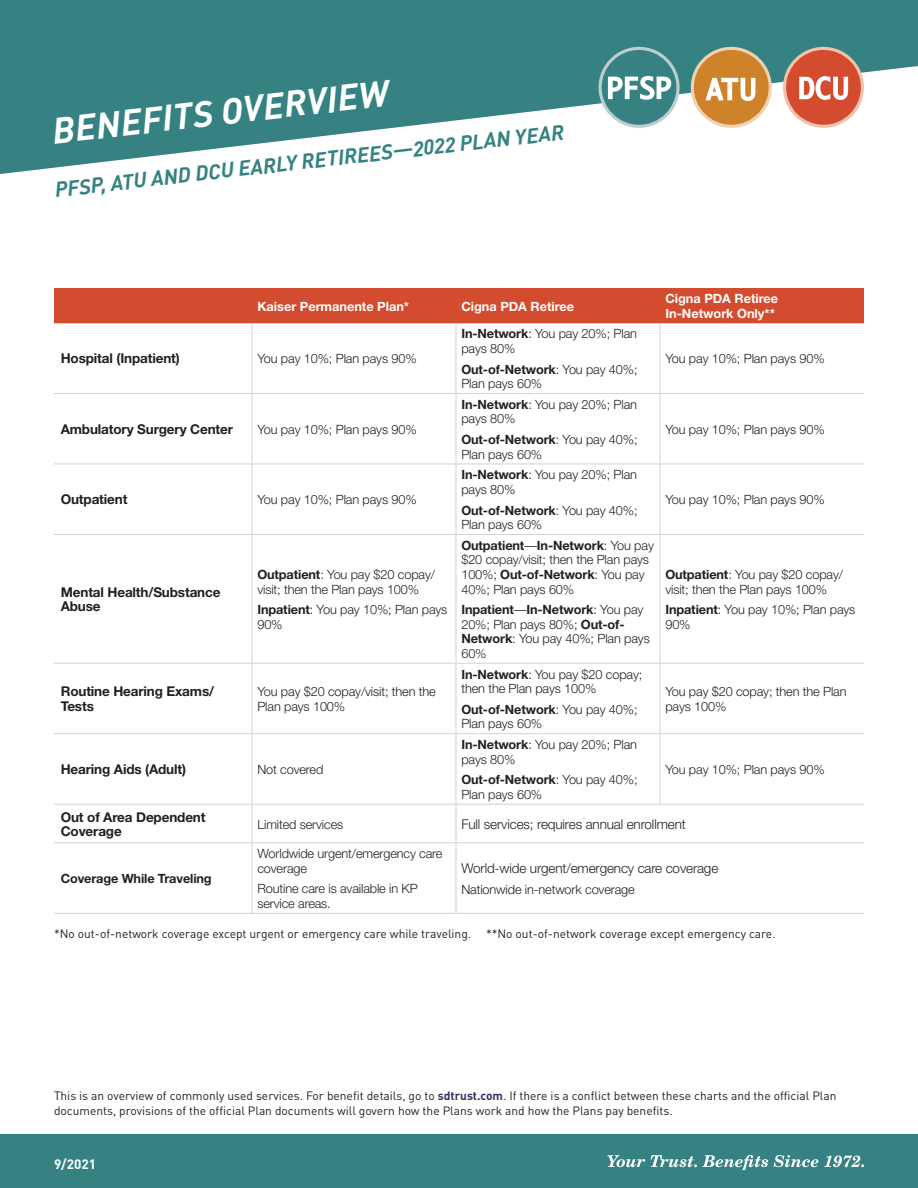
<style>
.page{position:relative;width:918px;height:1188px;background:#fff}
.page>*{position:absolute;margin:0;border:0;box-sizing:border-box;transform-origin:0 0}
.Main_Page_Head{font:italic 700 36px "DINOT";color:#fff}
.t1{font:italic 700 21px "DINOT";color:#368283}
.Table_Text_Bold{font:700 13.5px/14.5px "Helvetica Neue";letter-spacing:-.01em;color:#231f20}
.Table_Text{font:300 13.5px "Helvetica Neue";letter-spacing:-.01em;color:#231f20}
.t2{font:700 13.5px "DINOT";color:#fff}
.Table_Text-2{font:300 12.75px/14.5px "Helvetica Neue";letter-spacing:-.01em;color:#231f20}
.Table_Text_Bold_Reve{font:700 12.75px/14.5px "Helvetica Neue";color:#fff}
.Table_Text_Bold-2{font:700 12.75px "Helvetica Neue";letter-spacing:-.01em;color:#231f20}
.text_8_10_note{font:12px/15px "DINOT";color:#231f20}
.s1{font-weight:700}
.s2{font-weight:700;color:#343464}
</style>
<div class="page">
<svg style="left:0;top:0;width:918px;height:174px;fill:#368283"></svg>
<div style="left:0;top:1134px;width:918px;height:54px;background:#368283"></div>
<svg style="left:607px;top:1155px;width:257px;height:15px"></svg>
<svg style="left:783px;top:47px;width:81px;height:81px"></svg>
<div style="left:786px;top:50px;width:75px;height:75px;background:#d34c2f;border-radius:50%"></div>
<svg style="left:799px;top:76px;width:49px;height:24px"></svg>
<svg style="left:599px;top:47px;width:81px;height:81px"></svg>
<div style="left:602px;top:50px;width:74px;height:75px;background:#368283;border-radius:50%"></div>
<svg style="left:608px;top:76px;width:63px;height:24px"></svg>
<svg style="left:691px;top:47px;width:81px;height:81px"></svg>
<div style="left:694px;top:50px;width:75px;height:75px;background:#ce832b;border-radius:50%"></div>
<svg style="left:705px;top:78px;width:50px;height:23px"></svg>
<div style="left:54px;top:288px;width:810px;height:35px;background:#d34c2f"></div>
<hr style="left:54px;top:464px;width:198px;height:1px;background:#d1d2d4">
<hr style="left:252px;top:464px;width:204px;height:1px;background:#d1d2d4">
<hr style="left:456px;top:464px;width:204px;height:1px;background:#d1d2d4">
<hr style="left:660px;top:464px;width:204px;height:1px;background:#d1d2d4">
<hr style="left:54px;top:534px;width:198px;height:1px;background:#d1d2d4">
<hr style="left:252px;top:534px;width:204px;height:1px;background:#d1d2d4">
<hr style="left:456px;top:534px;width:204px;height:1px;background:#d1d2d4">
<hr style="left:660px;top:534px;width:204px;height:1px;background:#d1d2d4">
<hr style="left:54px;top:663px;width:198px;height:1px;background:#d1d2d4">
<hr style="left:252px;top:663px;width:204px;height:1px;background:#d1d2d4">
<hr style="left:456px;top:663px;width:204px;height:1px;background:#d1d2d4">
<hr style="left:660px;top:663px;width:204px;height:1px;background:#d1d2d4">
<hr style="left:54px;top:733px;width:198px;height:1px;background:#d1d2d4">
<hr style="left:252px;top:733px;width:204px;height:1px;background:#d1d2d4">
<hr style="left:456px;top:733px;width:204px;height:1px;background:#d1d2d4">
<hr style="left:660px;top:733px;width:204px;height:1px;background:#d1d2d4">
<hr style="left:54px;top:804px;width:198px;height:1px;background:#d1d2d4">
<hr style="left:54px;top:842px;width:198px;height:1px;background:#d1d2d4">
<hr style="left:252px;top:842px;width:204px;height:1px;background:#d1d2d4">
<hr style="left:456px;top:842px;width:204px;height:1px;background:#d1d2d4">
<hr style="left:660px;top:842px;width:204px;height:1px;background:#d1d2d4">
<hr style="left:252px;top:913px;width:204px;height:1px;background:#d1d2d4">
<hr style="left:456px;top:323px;width:1px;height:70px;background:#d1d2d4">
<hr style="left:456px;top:394px;width:1px;height:70px;background:#d1d2d4">
<hr style="left:456px;top:464px;width:1px;height:70px;background:#d1d2d4">
<hr style="left:456px;top:535px;width:1px;height:128px;background:#d1d2d4">
<hr style="left:456px;top:664px;width:1px;height:69px;background:#d1d2d4">
<hr style="left:456px;top:734px;width:1px;height:70px;background:#d1d2d4">
<hr style="left:456px;top:805px;width:1px;height:37px;background:#d1d2d4">
<hr style="left:456px;top:843px;width:1px;height:70px;background:#d1d2d4">
<hr style="left:456px;top:913px;width:204px;height:1px;background:#d1d2d4">
<hr style="left:660px;top:913px;width:204px;height:1px;background:#d1d2d4">
<hr style="left:252px;top:805px;width:1px;height:37px;background:#d1d2d4">
<hr style="left:252px;top:843px;width:1px;height:70px;background:#d1d2d4">
<hr style="left:54px;top:913px;width:198px;height:1px;background:#d1d2d4">
<hr style="left:252px;top:323px;width:1px;height:70px;background:#d1d2d4">
<hr style="left:252px;top:394px;width:1px;height:70px;background:#d1d2d4">
<hr style="left:252px;top:464px;width:1px;height:70px;background:#d1d2d4">
<hr style="left:252px;top:535px;width:1px;height:128px;background:#d1d2d4">
<hr style="left:252px;top:664px;width:1px;height:69px;background:#d1d2d4">
<hr style="left:252px;top:734px;width:1px;height:70px;background:#d1d2d4">
<hr style="left:252px;top:804px;width:204px;height:1px;background:#d1d2d4">
<hr style="left:456px;top:804px;width:204px;height:1px;background:#d1d2d4">
<hr style="left:660px;top:323px;width:1px;height:70px;background:#d1d2d4">
<hr style="left:660px;top:394px;width:1px;height:70px;background:#d1d2d4">
<hr style="left:660px;top:464px;width:1px;height:70px;background:#d1d2d4">
<hr style="left:660px;top:535px;width:1px;height:128px;background:#d1d2d4">
<hr style="left:660px;top:664px;width:1px;height:69px;background:#d1d2d4">
<hr style="left:660px;top:734px;width:1px;height:70px;background:#d1d2d4">
<hr style="left:660px;top:804px;width:204px;height:1px;background:#d1d2d4">
<hr style="left:54px;top:393px;width:198px;height:1px;background:#d1d2d4">
<hr style="left:252px;top:393px;width:204px;height:1px;background:#d1d2d4">
<hr style="left:456px;top:393px;width:204px;height:1px;background:#d1d2d4">
<hr style="left:660px;top:393px;width:204px;height:1px;background:#d1d2d4">
<p class="Main_Page_Head" style="left:50px;top:109px;width:340px;rotate:-7deg">BENEFITS OVERVIEW</p>
<h2 class="t1" style="left:53px;top:174px;width:514px;rotate:-6deg">PFSP, ATU AND DCU EARLY RETIREES—2022 PLAN YEAR</h2>
<p class="Table_Text_Bold_Reve" style="left:257px;top:299px;width:153px">Kaiser Permanente Plan*</p>
<p class="Table_Text_Bold_Reve" style="left:461px;top:299px;width:114px">Cigna PDA Retiree</p>
<p class="Table_Text_Bold_Reve" style="left:665px;top:291px;width:114px">Cigna PDA Retiree<br>In-Network Only**</p>
<p class="Table_Text_Bold" style="left:61px;top:351px;width:121px">Hospital (Inpatient)</p>
<p class="Table_Text-2" style="left:257px;top:351px;width:161px">You pay 10%; Plan pays 90%</p>
<p class="Table_Text-2" style="left:461px;top:326px;width:177px"><span class="s1">In-Network</span>: You pay 20%; Plan pays 80%</p>
<p class="Table_Text-2" style="left:461px;top:361px;width:178px"><span class="s1">Out-of-Network</span>: You pay 40%;<br>Plan pays 60%</p>
<p class="Table_Text-2" style="left:665px;top:351px;width:161px">You pay 10%; Plan pays 90%</p>
<p class="Table_Text_Bold" style="left:61px;top:422px;width:174px">Ambulatory Surgery Center</p>
<p class="Table_Text-2" style="left:257px;top:422px;width:161px">You pay 10%; Plan pays 90%</p>
<p class="Table_Text-2" style="left:461px;top:397px;width:177px"><span class="s1">In-Network</span>: You pay 20%; Plan pays 80%</p>
<p class="Table_Text-2" style="left:461px;top:432px;width:178px"><span class="s1">Out-of-Network</span>: You pay 40%;<br>Plan pays 60%</p>
<p class="Table_Text-2" style="left:665px;top:422px;width:161px">You pay 10%; Plan pays 90%</p>
<p class="Table_Text_Bold" style="left:61px;top:492px;width:68px">Outpatient</p>
<p class="Table_Text-2" style="left:257px;top:492px;width:161px">You pay 10%; Plan pays 90%</p>
<p class="Table_Text-2" style="left:461px;top:467px;width:177px"><span class="s1">In-Network</span>: You pay 20%; Plan pays 80%</p>
<p class="Table_Text-2" style="left:461px;top:502px;width:178px"><span class="s1">Out-of-Network</span>: You pay 40%;<br>Plan pays 60%</p>
<p class="Table_Text-2" style="left:665px;top:492px;width:161px">You pay 10%; Plan pays 90%</p>
<p class="Table_Text_Bold" style="left:61px;top:584px;width:161px">Mental Health/Substance<br>Abuse</p>
<p class="Table_Text-2" style="left:257px;top:567px;width:179px"><span class="s1">Outpatient</span>: You pay $20 copay/ visit; then the Plan pays 100%</p>
<p class="Table_Text-2" style="left:257px;top:602px;width:192px"><span class="s1">Inpatient</span>: You pay 10%; Plan pays<br>90%</p>
<p class="Table_Text-2" style="left:461px;top:538px;width:194px"><span class="s1">Outpatient</span>—<span class="s1">In-Network</span>: You pay $20 copay/visit; then the Plan pays<br>100%; <span class="s1">Out-of-Network</span>: You pay<br>40%; Plan pays 60%</p>
<p class="Table_Text-2" style="left:461px;top:602px;width:190px"><span class="s1">Inpatient</span>—<span class="s1">In-Network</span>: You pay<br>20%; Plan pays 80%; <span class="s1">Out-of-<br>Network</span>: You pay 40%; Plan pays<br>60%</p>
<p class="Table_Text-2" style="left:665px;top:567px;width:179px"><span class="s1">Outpatient</span>: You pay $20 copay/ visit; then the Plan pays 100%</p>
<p class="Table_Text-2" style="left:665px;top:602px;width:192px"><span class="s1">Inpatient</span>: You pay 10%; Plan pays<br>90%</p>
<p class="Table_Text_Bold" style="left:61px;top:684px;width:155px">Routine Hearing Exams/<br>Tests</p>
<p class="Table_Text-2" style="left:257px;top:684px;width:180px">You pay $20 copay/visit; then the<br>Plan pays 100%</p>
<p class="Table_Text-2" style="left:461px;top:667px;width:182px"><span class="s1">In-Network</span>: You pay $20 copay; then the Plan pays 100%</p>
<p class="Table_Text-2" style="left:461px;top:702px;width:178px"><span class="s1">Out-of-Network</span>: You pay 40%;<br>Plan pays 60%</p>
<p class="Table_Text-2" style="left:665px;top:684px;width:183px">You pay $20 copay; then the Plan pays 100%</p>
<p class="Table_Text_Bold" style="left:61px;top:762px;width:127px">Hearing Aids (Adult)</p>
<p class="Table_Text-2" style="left:257px;top:762px;width:68px">Not covered</p>
<p class="Table_Text-2" style="left:461px;top:737px;width:177px"><span class="s1">In-Network</span>: You pay 20%; Plan pays 80%</p>
<p class="Table_Text-2" style="left:461px;top:772px;width:178px"><span class="s1">Out-of-Network</span>: You pay 40%;<br>Plan pays 60%</p>
<p class="Table_Text-2" style="left:665px;top:762px;width:161px">You pay 10%; Plan pays 90%</p>
<p class="Table_Text_Bold" style="left:61px;top:809px;width:146px">Out of Area Dependent<br>Coverage</p>
<p class="Table_Text-2" style="left:257px;top:816px;width:87px">Limited services</p>
<p class="Table_Text" style="left:461px;top:816px;width:226px">Full services; requires annual enrollment</p>
<p class="Table_Text_Bold-2" style="left:61px;top:871px;width:153px">Coverage While Traveling</p>
<p class="Table_Text-2" style="left:257px;top:846px;width:187px">Worldwide urgent/emergency care coverage</p>
<p class="Table_Text-2" style="left:257px;top:881px;width:162px">Routine care is available in KP service areas.</p>
<p class="Table_Text" style="left:461px;top:860px;width:258px">World-wide urgent/emergency care coverage</p>
<p class="Table_Text-2" style="left:461px;top:882px;width:175px">Nationwide in-network coverage</p>
<p class="text_8_10_note" style="left:54px;top:926px;width:723px">*No out-of-network coverage except urgent or emergency care while traveling. **No out-of-network coverage except emergency care.</p>
<p class="text_8_10_note" style="left:54px;top:1088px;width:784px">This is an overview of commonly used services. For benefit details, go to <span class="s2">sdtrust.com</span>. If there is a conflict between these charts and the official Plan documents, provisions of the official Plan documents will govern how the Plans work and how the Plans pay benefits.</p>
<p class="t2" style="left:54px;top:1155px;width:44px">9/2021</p>
</div>
